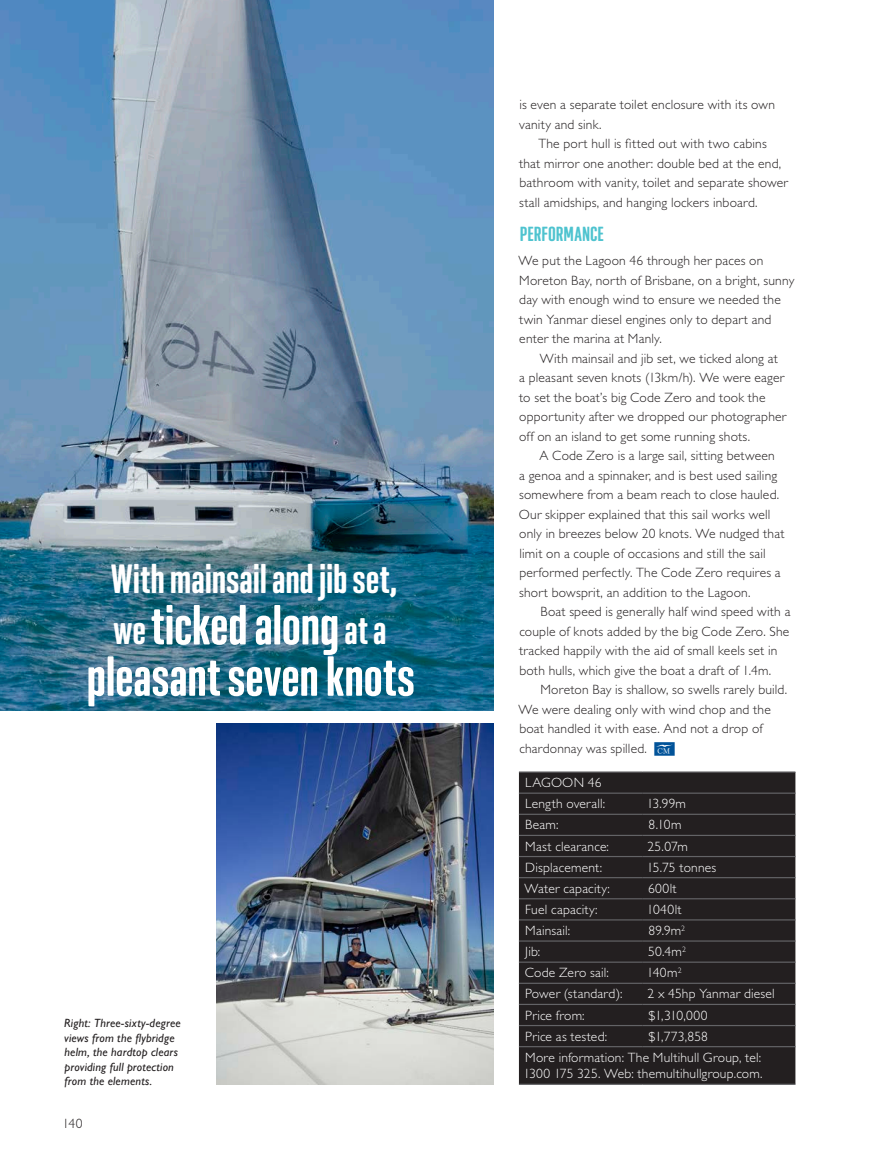
<style>
.page{position:relative;width:872px;height:1170px;background:#fff}
.page>*{position:absolute;margin:0;border:0;box-sizing:border-box;transform-origin:0 0}
.Feature_3_-_Pull_Quo{font:600 57px/51.3px "Geogrotesque X Comp";letter-spacing:-.005em;color:#fff;text-align:center}
.Feature_3_-_Pull_Quo-2{font:600 42px "Geogrotesque X Comp";letter-spacing:-.005em;color:#fff}
.Feature_7_-_Subheads{font:600 21px "Geogrotesque X Comp";letter-spacing:.005em;color:#4ec3cf}
.Feature_6_-_Body{font:300 13.5px/19.5px "Gill Sans Std";letter-spacing:.015em;color:#231f20}
.Feature_8_-_Body_No{font:300 13.5px/16.5px "Gill Sans Std";letter-spacing:.015em;color:#fff}
.Feature_8_-_Body_No-2{font:300 13.5px/19.5px "Gill Sans Std";letter-spacing:.015em;color:#231f20}
.Captions{font:italic 12px/14.4px "Gill Sans Std";letter-spacing:.015em;color:#231f20}
.s1{font-size:42px}
.s2{font-family:"Club Marine";font-weight:400;color:#015399}
</style>
<div class="page">
<img style="left:217px;top:723px;width:276px;height:361px">
<img style="left:0;top:0;width:493px;height:710px">
<div style="left:519px;top:772px;width:276px;height:311px;background:#231f20"></div>
<hr style="left:519px;top:771px;width:123px;height:1px;background:#636366">
<hr style="left:642px;top:771px;width:153px;height:1px;background:#636366">
<hr style="left:519px;top:792px;width:123px;height:1px;background:#636366">
<hr style="left:642px;top:792px;width:153px;height:1px;background:#636366">
<hr style="left:519px;top:813px;width:123px;height:1px;background:#636366">
<hr style="left:642px;top:813px;width:153px;height:1px;background:#636366">
<hr style="left:519px;top:834px;width:123px;height:2px;background:#636366">
<hr style="left:642px;top:834px;width:153px;height:2px;background:#636366">
<hr style="left:519px;top:855px;width:123px;height:2px;background:#636366">
<hr style="left:642px;top:855px;width:153px;height:2px;background:#636366">
<hr style="left:519px;top:877px;width:123px;height:1px;background:#636366">
<hr style="left:642px;top:877px;width:153px;height:1px;background:#636366">
<hr style="left:519px;top:898px;width:123px;height:1px;background:#636366">
<hr style="left:642px;top:898px;width:153px;height:1px;background:#636366">
<hr style="left:519px;top:919px;width:123px;height:1px;background:#636366">
<hr style="left:642px;top:919px;width:153px;height:1px;background:#636366">
<hr style="left:519px;top:940px;width:123px;height:1px;background:#636366">
<hr style="left:642px;top:940px;width:153px;height:1px;background:#636366">
<hr style="left:519px;top:961px;width:123px;height:1px;background:#636366">
<hr style="left:642px;top:961px;width:153px;height:1px;background:#636366">
<hr style="left:519px;top:982px;width:123px;height:1px;background:#636366">
<hr style="left:642px;top:982px;width:153px;height:1px;background:#636366">
<hr style="left:519px;top:1003px;width:123px;height:1px;background:#636366">
<hr style="left:642px;top:1003px;width:153px;height:1px;background:#636366">
<hr style="left:519px;top:1024px;width:123px;height:2px;background:#636366">
<hr style="left:642px;top:1024px;width:153px;height:2px;background:#636366">
<hr style="left:519px;top:1045px;width:123px;height:2px;background:#636366">
<hr style="left:642px;top:1045px;width:153px;height:2px;background:#636366">
<hr style="left:519px;top:1083px;width:123px;height:1px;background:#636366">
<hr style="left:642px;top:1083px;width:153px;height:1px;background:#636366">
<p class="Feature_3_-_Pull_Quo-2" style="left:111px;top:552px;width:288px">With mainsail and jib set,</p>
<p class="Feature_3_-_Pull_Quo" style="left:86px;top:598px;width:330px"><span class="s1">we</span> ticked along <span class="s1">at a </span>pleasant seven knots</p>
<p class="Captions" style="left:64px;top:1015px;width:118px">Right: Three-sixty-degree views from the flybridge helm, the hardtop clears providing full protection from the elements.</p>
<p class="Feature_6_-_Body" style="left:63px;top:1113px;width:21px">140</p>
<p class="Feature_6_-_Body" style="left:519px;top:95px;width:257px">is even a separate toilet enclosure with its own vanity and sink.</p>
<p class="Feature_6_-_Body" style="left:519px;top:134px;width:270px;text-indent:19px">The port hull is fitted out with two cabins that mirror one another: double bed at the end, bathroom with vanity, toilet and separate shower stall amidships, and hanging lockers inboard.</p>
<p class="Feature_7_-_Subheads" style="left:520px;top:221px;width:86px">PERFORMANCE</p>
<p class="Feature_8_-_Body_No-2" style="left:518px;top:251px;width:277px">We put the Lagoon 46 through her paces on Moreton Bay, north of Brisbane, on a bright, sunny day with enough wind to ensure we needed the twin Yanmar diesel engines only to depart and enter the marina at Manly.</p>
<p class="Feature_6_-_Body" style="left:519px;top:349px;width:269px;text-indent:21px">With mainsail and jib set, we ticked along at a pleasant seven knots (13km/h). We were eager to set the boat’s big Code Zero and took the opportunity after we dropped our photographer off on an island to get some running shots.</p>
<p class="Feature_6_-_Body" style="left:519px;top:446px;width:267px;text-indent:21px">A Code Zero is a large sail, sitting between<br>a genoa and a spinnaker, and is best used sailing somewhere from a beam reach to close hauled.<br>Our skipper explained that this sail works well only in breezes below 20 knots. We nudged that limit on a couple of occasions and still the sail performed perfectly. The Code Zero requires a short bowsprit, an addition to the Lagoon.</p>
<p class="Feature_6_-_Body" style="left:519px;top:602px;width:273px;text-indent:21px">Boat speed is generally half wind speed with a couple of knots added by the big Code Zero. She tracked happily with the aid of small keels set in both hulls, which give the boat a draft of 1.4m.</p>
<p class="Feature_6_-_Body" style="left:518px;top:680px;width:270px;text-indent:22px">Moreton Bay is shallow, so swells rarely build.<br>We were dealing only with wind chop and the boat handled it with ease. And not a drop of chardonnay was spilled. <span class="s2">¿</span></p>
<p class="Feature_8_-_Body_No" style="left:525px;top:774px;width:78px">LAGOON 46</p>
<p class="Feature_8_-_Body_No" style="left:525px;top:795px;width:81px">Length overall:</p>
<p class="Feature_8_-_Body_No" style="left:646px;top:795px;width:41px">13.99m</p>
<p class="Feature_8_-_Body_No" style="left:525px;top:816px;width:35px">Beam:</p>
<p class="Feature_8_-_Body_No" style="left:648px;top:816px;width:35px">8.10m</p>
<p class="Feature_8_-_Body_No" style="left:525px;top:837px;width:85px">Mast clearance:</p>
<p class="Feature_8_-_Body_No" style="left:647px;top:837px;width:42px">25.07m</p>
<p class="Feature_8_-_Body_No" style="left:525px;top:859px;width:78px">Displacement:</p>
<p class="Feature_8_-_Body_No" style="left:646px;top:859px;width:71px">15.75 tonnes</p>
<p class="Feature_8_-_Body_No" style="left:524px;top:880px;width:87px">Water capacity:</p>
<p class="Feature_8_-_Body_No" style="left:648px;top:880px;width:30px">600lt</p>
<p class="Feature_8_-_Body_No" style="left:525px;top:901px;width:74px">Fuel capacity:</p>
<p class="Feature_8_-_Body_No" style="left:646px;top:901px;width:36px">1040lt</p>
<p class="Feature_8_-_Body_No" style="left:525px;top:922px;width:46px">Mainsail:</p>
<p class="Feature_8_-_Body_No" style="left:648px;top:922px;width:38px">89.9m<sup>2</sup></p>
<p class="Feature_8_-_Body_No" style="left:525px;top:943px;width:17px">Jib:</p>
<p class="Feature_8_-_Body_No" style="left:648px;top:943px;width:39px">50.4m<sup>2</sup></p>
<p class="Feature_8_-_Body_No" style="left:525px;top:964px;width:86px">Code Zero sail:</p>
<p class="Feature_8_-_Body_No" style="left:646px;top:964px;width:36px">140m<sup>2</sup></p>
<p class="Feature_8_-_Body_No" style="left:525px;top:985px;width:99px">Power (standard):</p>
<p class="Feature_8_-_Body_No" style="left:647px;top:985px;width:129px">2 x 45hp Yanmar diesel</p>
<p class="Feature_8_-_Body_No" style="left:525px;top:1006px;width:61px">Price from:</p>
<p class="Feature_8_-_Body_No" style="left:648px;top:1006px;width:61px">$1,310,000</p>
<p class="Feature_8_-_Body_No" style="left:525px;top:1027px;width:83px">Price as tested:</p>
<p class="Feature_8_-_Body_No" style="left:648px;top:1027px;width:61px">$1,773,858</p>
<p class="Feature_8_-_Body_No" style="left:523px;top:1049px;width:241px">More information: The Multihull Group, tel:<br>1300 175 325. Web: themultihullgroup.com.</p>
</div>
